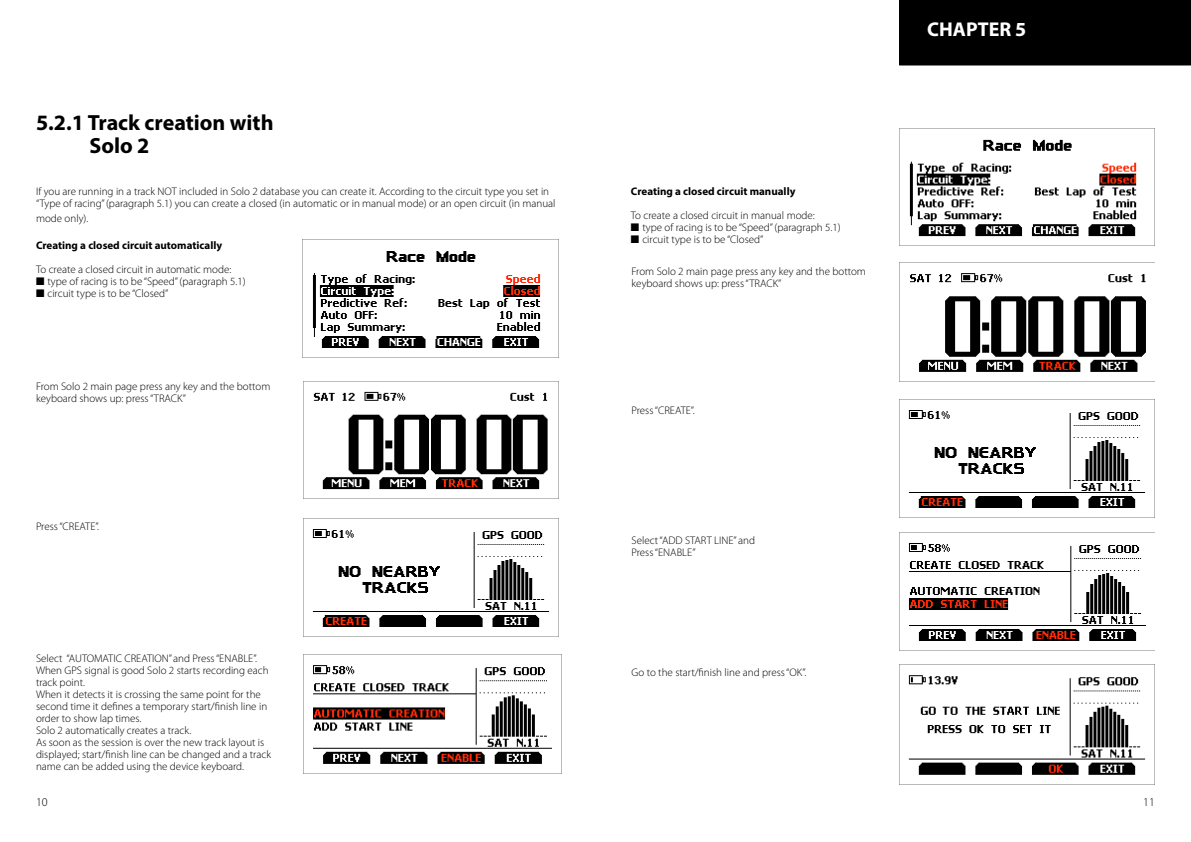
<style>
.page{position:relative;width:1191px;height:842px;background:#fff}
.page>*{position:absolute;margin:0;border:0;box-sizing:border-box;transform-origin:0 0}
.t1{font:700 22px/23px "Myriad Pro";color:#000}
.t2{font:700 20px "Myriad Pro";color:#fff}
.t3{font:300 12px "Myriad Pro";color:#000}
.t4{font:300 11px/12px "Myriad Pro";color:#000}
.t5{font:700 11px "Myriad Pro";color:#000}
</style>
<div class="page">
<div style="left:899px;top:1px;width:291px;height:64px;background:#000"></div>
<div style="left:899px;top:0;width:292px;height:65px;border:1px solid #000"></div>
<img style="left:304px;top:381px;width:255px;height:118px">
<img style="left:312px;top:519px;width:247px;height:117px">
<img style="left:303px;top:654px;width:258px;height:119px">
<img style="left:899px;top:128px;width:256px;height:118px">
<img style="left:899px;top:262px;width:256px;height:119px">
<img style="left:899px;top:400px;width:247px;height:117px">
<img style="left:899px;top:533px;width:256px;height:118px">
<img style="left:899px;top:665px;width:256px;height:119px">
<img style="left:303px;top:239px;width:255px;height:109px">
<h1 class="t1" style="left:89px;top:110px;width:186px;text-indent:-53px">5.2.1 Track creation with<br>Solo 2</h1>
<p class="t4" style="left:36px;top:186px;width:521px">If you are running in a track NOT included in Solo 2 database you can create it. According to the circuit type you set in “Type of racing” (paragraph 5.1) you can create a closed (in automatic or in manual mode) or an open circuit (in manual</p>
<p class="t4" style="left:36px;top:213px;width:54px">mode only).</p>
<p class="t5" style="left:36px;top:238px;width:188px">Creating a closed circuit automatically</p>
<p class="t4" style="left:36px;top:263px;width:197px">To create a closed circuit in automatic mode:</p>
<p class="t4" style="left:36px;top:275px;width:211px">■ type of racing is to be “Speed” (paragraph 5.1)</p>
<p class="t4" style="left:36px;top:287px;width:134px">■ circuit type is to be “Closed”</p>
<p class="t4" style="left:36px;top:380px;width:236px">From Solo 2 main page press any key and the bottom keyboard shows up: press “TRACK”</p>
<p class="t4" style="left:36px;top:520px;width:65px">Press “CREATE”.</p>
<p class="t4" style="left:36px;top:652px;width:236px">Select “AUTOMATIC CREATION” and Press “ENABLE”.<br>When GPS signal is good Solo 2 starts recording each track point.<br>When it detects it is crossing the same point for the second time it defines a temporary start/finish line in order to show lap times.<br>Solo 2 automatically creates a track.<br>As soon as the session is over the new track layout is displayed; start/finish line can be changed and a track name can be added using the device keyboard.</p>
<p class="t5" style="left:631px;top:184px;width:166px">Creating a closed circuit manually</p>
<p class="t4" style="left:631px;top:210px;width:185px">To create a closed circuit in manual mode:</p>
<p class="t4" style="left:631px;top:222px;width:211px">■ type of racing is to be “Speed” (paragraph 5.1)</p>
<p class="t4" style="left:631px;top:234px;width:134px">■ circuit type is to be “Closed”</p>
<p class="t4" style="left:631px;top:265px;width:236px">From Solo 2 main page press any key and the bottom keyboard shows up: press “TRACK”</p>
<p class="t4" style="left:631px;top:405px;width:65px">Press “CREATE”.</p>
<p class="t4" style="left:631px;top:535px;width:125px">Select “ADD START LINE” and<br>Press “ENABLE”</p>
<p class="t4" style="left:631px;top:666px;width:176px">Go to the start/finish line and press “OK”.</p>
<h2 class="t2" style="left:927px;top:17px;width:101px">CHAPTER 5</h2>
<p class="t3" style="left:36px;top:795px;width:13px">10</p>
<p class="t3" style="left:1143px;top:795px;width:13px">11</p>
</div>
